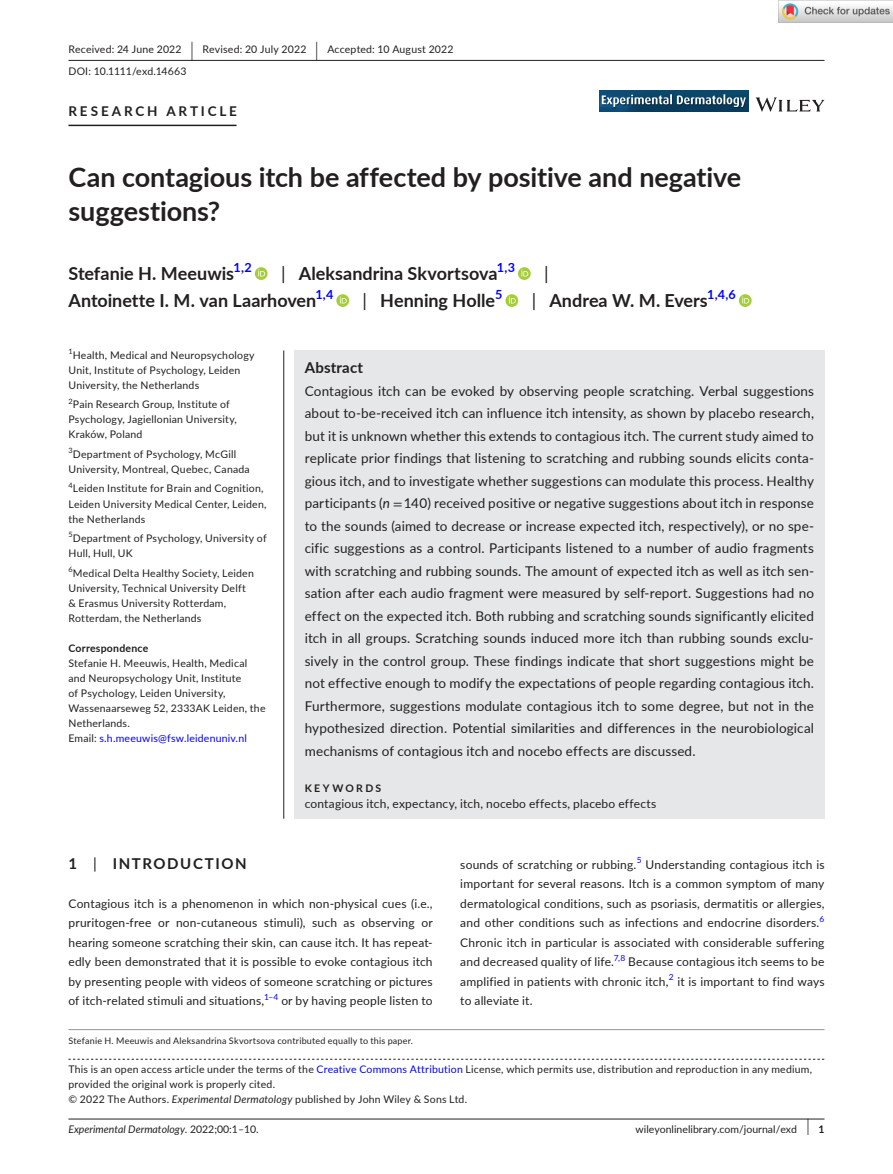
<style>
.page{position:relative;width:893px;height:1174px;background:#fff}
.page>*{position:absolute;margin:0;border:0;box-sizing:border-box;transform-origin:0 0}
.t1{font:700 27px/34.5px "Lato";letter-spacing:-.005em;color:#231f20}
.t2{font:700 18px "Lato";color:#231f20}
.t3{font:18px "Lato";color:#231f20}
.t4{font:700 15px "Lato";letter-spacing:.1em;color:#231f20}
.t5{font:700 15px "Lato";letter-spacing:.015em;color:#231f20}
.t6{font:13.5px/22.5px "Lato";letter-spacing:.01em;color:#231f20;text-align:justify}
.t7{font:700 13.5px "Lato";letter-spacing:.21em;color:#231f20}
.t8{font:700 12.6px "Lato";color:#00f}
.t9{font:12px/19.5px "Lato";letter-spacing:.015em;color:#231f20;text-align:justify}
.t10{font:10.5px/15px "Lato";letter-spacing:.02em;color:#231f20}
.t11{font:italic 10.5px "Lato";color:#231f20}
.t12{font:10.5px "Lato";color:#231f20}
.t13{font:700 10.5px "Lato";letter-spacing:.02em;color:#231f20}
.t14{font:700 10.5px "Lato";letter-spacing:.22em;color:#231f20}
.t15{font:9px "Lato";letter-spacing:.025em;color:#231f20}
.t16{font:8.4px "Lato";color:#00f}
.t17{font:7.35px "Lato";color:#231f20}
.s1{font-size:19.65px}
.s2{font-weight:400}
.s3{color:#00f}
.s4{font-style:italic}
.s5{font-family:"STIX"}
.s6{font-style:normal}
.s7{font-size:17.4px}
.s8{font-weight:700}
</style>
<div class="page">
<hr style="left:68px;top:1118px;width:756px;height:1px;background:#231f20">
<svg style="left:756px;top:97px;width:68px;height:15px"></svg>
<img style="left:599px;top:91px;width:149px;height:21px">
<hr style="left:68px;top:60px;width:756px;height:1px;background:#231f20">
<hr style="left:68px;top:125px;width:169px;height:1px;background:#231f20">
<svg style="left:255px;top:267px;width:13px;height:13px"></svg>
<svg style="left:258px;top:269px;width:7px;height:7px"></svg>
<svg style="left:518px;top:267px;width:13px;height:13px"></svg>
<svg style="left:521px;top:269px;width:7px;height:7px"></svg>
<svg style="left:336px;top:294px;width:13px;height:13px"></svg>
<svg style="left:340px;top:296px;width:7px;height:7px"></svg>
<svg style="left:505px;top:294px;width:13px;height:13px"></svg>
<svg style="left:509px;top:296px;width:7px;height:7px"></svg>
<svg style="left:739px;top:294px;width:13px;height:13px"></svg>
<svg style="left:742px;top:296px;width:7px;height:7px"></svg>
<svg style="left:68px;top:1058px;width:756px;height:1px"></svg>
<hr style="left:68px;top:1029px;width:756px;height:1px;background:#939598">
<div style="left:294px;top:350px;width:530px;height:468px;background:#e6e7e9"></div>
<hr style="left:283px;top:350px;width:1px;height:468px;background:#231f20">
<img style="left:779px;top:0;width:114px;height:23px">
<p class="t10" style="left:68px;top:38px;width:387px;line-height:21.8px">Received: 24 June 2022 <span class="s1">|</span> Revised: 20 July 2022 <span class="s1">|</span> Accepted: 10 August 2022<br>DOI: 10.1111/exd.14663</p>
<p class="t7" style="left:68px;top:101px;width:170px">RESEARCH ARTICLE</p>
<h1 class="t1" style="left:68px;top:159px;width:674px">Can contagious itch be affected by positive and negative suggestions?</h1>
<h2 class="t2" style="left:68px;top:260px;width:167px">Stefanie H. Meeuwis</h2>
<p class="t8" style="left:233px;top:258px;width:20px">1,2</p>
<h2 class="t2" style="left:281px;top:260px;width:218px"><span class="s2">|</span> Aleksandrina Skvortsova</h2>
<p class="t8" style="left:497px;top:258px;width:20px">1,3</p>
<h2 class="t3" style="left:544px;top:260px;width:6px">|</h2>
<h2 class="t2" style="left:68px;top:287px;width:249px">Antoinette I. M. van Laarhoven</h2>
<p class="t8" style="left:315px;top:285px;width:19px">1,4</p>
<h2 class="t2" style="left:363px;top:287px;width:134px"><span class="s2">|</span> Henning Holle</h2>
<p class="t8" style="left:495px;top:285px;width:9px">5</p>
<h2 class="t2" style="left:532px;top:287px;width:178px"><span class="s2">|</span> Andrea W. M. Evers</h2>
<p class="t8" style="left:707px;top:285px;width:30px">1,4,6</p>
<p class="t17" style="left:68px;top:346px;width:6px">1</p>
<p class="t10" style="left:68px;top:347px;width:188px;text-indent:4px">Health, Medical and Neuropsychology<br>Unit, Institute of Psychology, Leiden<br>University, the Netherlands</p>
<p class="t17" style="left:68px;top:396px;width:6px">2</p>
<p class="t10" style="left:68px;top:397px;width:170px;text-indent:4px">Pain Research Group, Institute of<br>Psychology, Jagiellonian University,<br>Kraków, Poland</p>
<p class="t10" style="left:68px;top:446px;width:183px"><sup>3</sup>Department of Psychology, McGill<br>University, Montreal, Quebec, Canada</p>
<p class="t10" style="left:68px;top:481px;width:200px"><sup>4</sup>Leiden Institute for Brain and Cognition,<br>Leiden University Medical Center, Leiden, the Netherlands</p>
<p class="t10" style="left:68px;top:530px;width:200px"><sup>5</sup>Department of Psychology, University of<br>Hull, Hull, UK</p>
<p class="t10" style="left:68px;top:565px;width:187px"><sup>6</sup>Medical Delta Healthy Society, Leiden University, Technical University Delft &amp; Erasmus University Rotterdam, Rotterdam, the Netherlands</p>
<p class="t13" style="left:68px;top:640px;width:81px">Correspondence</p>
<p class="t10" style="left:68px;top:655px;width:199px">Stefanie H. Meeuwis, Health, Medical and Neuropsychology Unit, Institute<br>of Psychology, Leiden University, Wassenaarseweg 52, 2333AK Leiden, the Netherlands.<br>Email: <span class="s3">s.h.meeuwis@fsw.leidenuniv.nl</span></p>
<p class="t5" style="left:305px;top:356px;width:60px">Abstract</p>
<p class="t6" style="left:305px;top:379px;width:511px">Contagious itch can be evoked by observing people scratching. Verbal suggestions about to-be-received itch can influence itch intensity, as shown by placebo research, but it is unknown whether this extends to contagious itch. The current study aimed to replicate prior findings that listening to scratching and rubbing sounds elicits conta&shy;gious itch, and to investigate whether suggestions can modulate this process. Healthy participants (<span class="s4">n</span> <span class="s5">=</span> 140) received positive or negative suggestions about itch in response to the sounds (aimed to decrease or increase expected itch, respectively), or no spe&shy;cific suggestions as a control. Participants listened to a number of audio fragments with scratching and rubbing sounds. The amount of expected itch as well as itch sen&shy;sation after each audio fragment were measured by self-report. Suggestions had no effect on the expected itch. Both rubbing and scratching sounds significantly elicited itch in all groups. Scratching sounds induced more itch than rubbing sounds exclu&shy;sively in the control group. These findings indicate that short suggestions might be not effective enough to modify the expectations of people regarding contagious itch.<br>Furthermore, suggestions modulate contagious itch to some degree, but not in the hypothesized direction. Potential similarities and differences in the neurobiological mechanisms of contagious itch and nocebo effects are discussed.</p>
<p class="t14" style="left:305px;top:780px;width:78px">KEYWORDS</p>
<p class="t9" style="left:305px;top:793px;width:353px">contagious itch, expectancy, itch, nocebo effects, placebo effects</p>
<p class="t4" style="left:68px;top:852px;width:180px">1 <span class="s2">|</span> INTRODUCTION</p>
<p class="t9" style="left:68px;top:893px;width:366px">Contagious itch is a phenomenon in which non-physical cues (i.e., pruritogen-free or non-cutaneous stimuli), such as observing or hearing someone scratching their skin, can cause itch. It has repeat&shy;edly been demonstrated that it is possible to evoke contagious itch by presenting people with videos of someone scratching or pictures of itch-related stimuli and situations,<sup>1–4</sup> or by having people listen to</p>
<p class="t15" style="left:68px;top:1033px;width:346px">Stefanie H. Meeuwis and Aleksandrina Skvortsova contributed equally to this paper.</p>
<p class="t9" style="left:460px;top:854px;width:366px">sounds of scratching or rubbing.<sup>5</sup> Understanding contagious itch is important for several reasons. Itch is a common symptom of many dermatological conditions, such as psoriasis, dermatitis or allergies, and other conditions such as infections and endocrine disorders.</p>
<p class="t16" style="left:820px;top:913px;width:6px">6</p>
<p class="t9" style="left:460px;top:932px;width:366px">Chronic itch in particular is associated with considerable suffering and decreased quality of life.</p>
<p class="t16" style="left:614px;top:952px;width:13px">7,8</p>
<p class="t9" style="left:460px;top:951px;width:366px;text-indent:168px">Because contagious itch seems to be amplified in patients with chronic itch,<sup>2</sup> it is important to find ways to alleviate it.</p>
<p class="t10" style="left:68px;top:1061px;width:745px">This is an open access article under the terms of the <span class="s3">Creative Commons Attribution</span> License, which permits use, distribution and reproduction in any medium, provided the original work is properly cited.<br>© 2022 The Authors. <span class="s4">Experimental Dermatology</span> published by John Wiley &amp; Sons Ltd.</p>
<p class="t11" style="left:68px;top:1121px;width:192px">Experimental Dermatology. <span class="s6">2022;00:1–10.</span></p>
<p class="t12" style="left:636px;top:1121px;width:190px">wileyonlinelibrary.com/journal/exd <span class="s7">|</span> <span class="s8">1</span></p>
</div>
